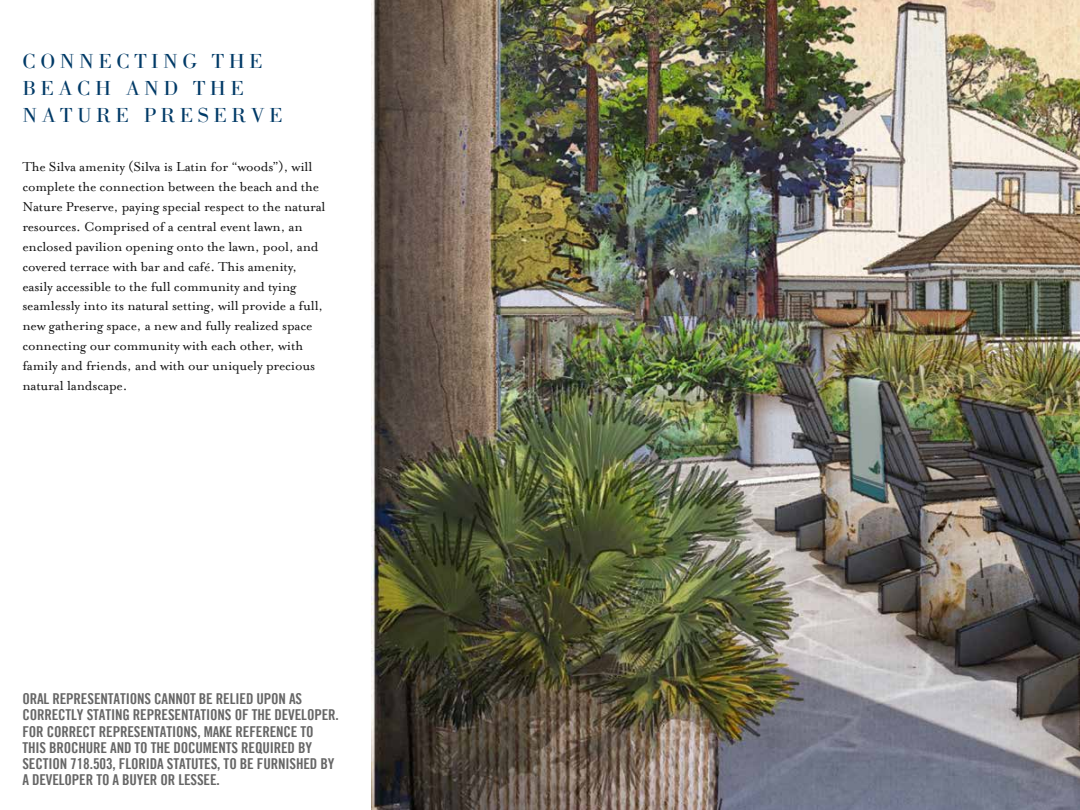
<style>
.page{position:relative;width:1080px;height:810px;background:#fff}
.page>*{position:absolute;margin:0;border:0;box-sizing:border-box;transform-origin:0 0}
.t1{font:21.38px/27px "Bodoni BT";letter-spacing:.2em;color:#003a67;scale:1.05 1}
.t2{font:15px/20px "Mrs Eaves Roman";letter-spacing:-.01em;color:#121212}
.t3{font:700 15px/16.2px "Trade Gothic Bold Cond 20";letter-spacing:-.01em;color:#121212}
</style>
<div class="page">
<img style="left:371px;top:0;width:709px;height:810px">
<h1 class="t1" style="left:22px;top:47px;width:250px">CONNECTING THE<br>BEACH AND THE<br>NATURE PRESERVE</h1>
<p class="t2" style="left:22px;top:156px;width:305px">The Silva amenity (Silva is Latin for “woods”), will complete the connection between the beach and the Nature Preserve, paying special respect to the natural resources. Comprised of a central event lawn, an enclosed pavilion opening onto the lawn, pool, and covered terrace with bar and café. This amenity, easily accessible to the full community and tying seamlessly into its natural setting, will provide a full, new gathering space, a new and fully realized space connecting our community with each other, with family and friends, and with our uniquely precious natural landscape.</p>
<p class="t3" style="left:22px;top:692px;width:318px">ORAL REPRESENTATIONS CANNOT BE RELIED UPON AS CORRECTLY STATING REPRESENTATIONS OF THE DEVELOPER.<br>FOR CORRECT REPRESENTATIONS, MAKE REFERENCE TO THIS BROCHURE AND TO THE DOCUMENTS REQUIRED BY SECTION 718.503, FLORIDA STATUTES, TO BE FURNISHED BY A DEVELOPER TO A BUYER OR LESSEE.</p>
</div>
